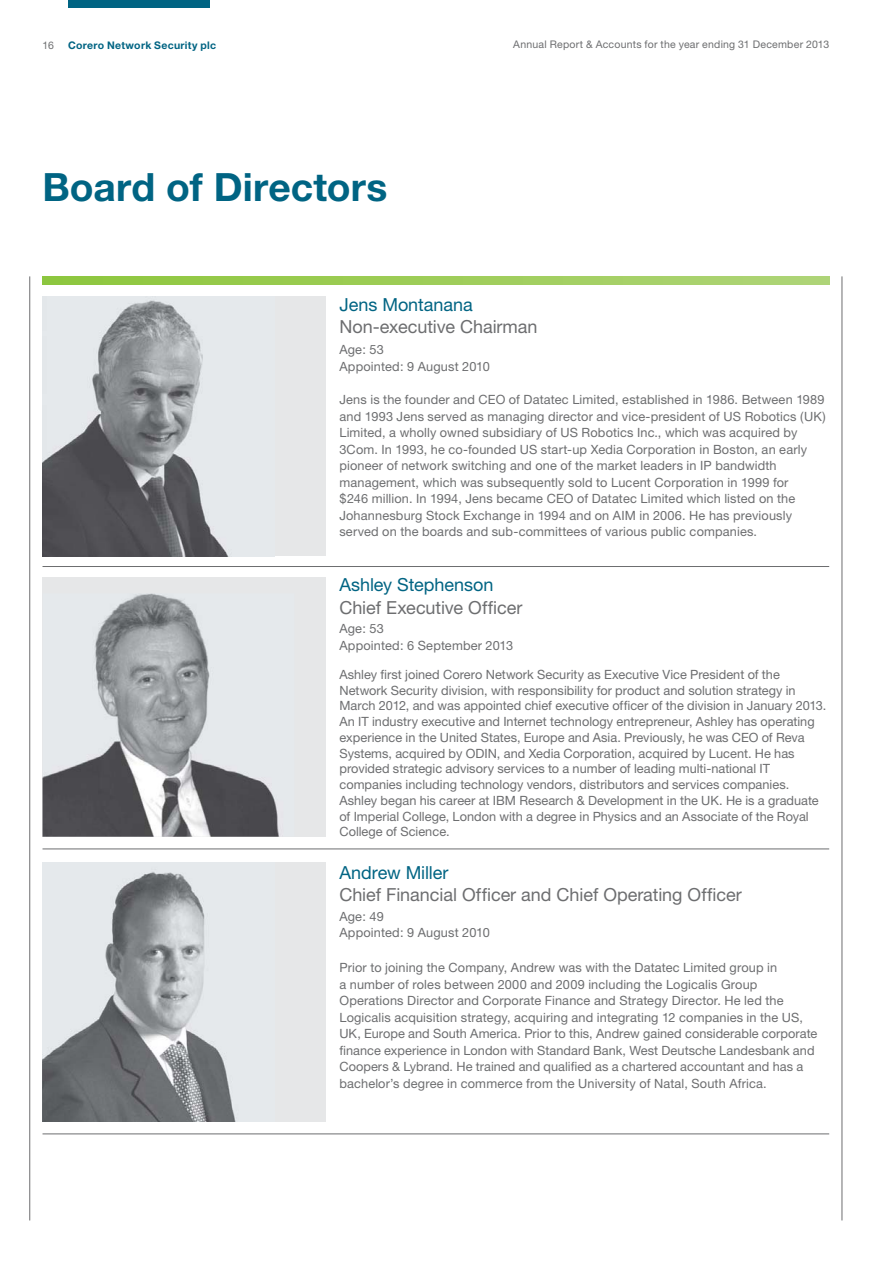
<style>
.page{position:relative;width:893px;height:1263px;background:#fff}
.page>*{position:absolute;margin:0;border:0;box-sizing:border-box;transform-origin:0 0}
.t1{font:700 39px "Helvetica Neue";letter-spacing:.005em;color:#006483}
.t2{font:18px "Helvetica Neue";color:#6d6e70}
.t3{font:18px "Helvetica Neue";color:#006483}
.t4{font:12.75px/16.5px "Helvetica Neue";letter-spacing:.005em;color:#6d6e70}
.t5{font:10.5px "Helvetica Neue";letter-spacing:.02em;color:#6d6e70}
.t6{font:700 10.5px "Helvetica Neue";letter-spacing:.025em;color:#006483}
</style>
<div class="page">
<div style="left:68px;top:0;width:142px;height:8px;background:#006483"></div>
<hr style="left:29px;top:276px;width:1px;height:944px;background:#6d6e70">
<hr style="left:842px;top:276px;width:1px;height:944px;background:#6d6e70">
<div style="left:43px;top:297px;width:283px;height:259px;background:#e6e7e8"></div>
<img style="left:43px;top:300px;width:185px;height:256px">
<svg style="left:43px;top:276px;width:786px;height:8px;background:#9dcd59"></svg>
<div style="left:43px;top:577px;width:283px;height:260px;background:#e6e7e8"></div>
<img style="left:43px;top:593px;width:236px;height:244px">
<hr style="left:43px;top:566px;width:786px;height:1px;background:#6d6e70">
<hr style="left:43px;top:848px;width:786px;height:1px;background:#6d6e70">
<div style="left:43px;top:862px;width:283px;height:259px;background:#e6e7e8"></div>
<img style="left:43px;top:872px;width:193px;height:249px">
<hr style="left:43px;top:1133px;width:786px;height:1px;background:#6d6e70">
<p class="t5" style="left:43px;top:41px;width:13px">16</p>
<p class="t6" style="left:68px;top:41px;width:150px">Corero Network Security plc</p>
<p class="t5" style="left:513px;top:41px;width:317px">Annual Report &amp; Accounts for the year ending 31 December 2013</p>
<h1 class="t1" style="left:43px;top:173px;width:346px">Board of Directors</h1>
<h2 class="t3" style="left:339px;top:298px;width:135px">Jens Montanana</h2>
<h2 class="t2" style="left:339px;top:320px;width:200px">Non-executive Chairman</h2>
<p class="t4" style="left:339px;top:343px;width:152px">Age: 53<br>Appointed: 9 August 2010</p>
<p class="t4" style="left:339px;top:393px;width:488px">Jens is the founder and CEO of Datatec Limited, established in 1986. Between 1989 and 1993 Jens served as managing director and vice-president of US Robotics (UK)<br>Limited, a wholly owned subsidiary of US Robotics Inc., which was acquired by 3Com. In 1993, he co-founded US start-up Xedia Corporation in Boston, an early pioneer of network switching and one of the market leaders in IP bandwidth management, which was subsequently sold to Lucent Corporation in 1999 for<br>$246 million. In 1994, Jens became CEO of Datatec Limited which listed on the Johannesburg Stock Exchange in 1994 and on AIM in 2006. He has previously served on the boards and sub-committees of various public companies.</p>
<h2 class="t3" style="left:339px;top:578px;width:156px">Ashley Stephenson</h2>
<h2 class="t2" style="left:339px;top:601px;width:184px">Chief Executive Officer</h2>
<p class="t4" style="left:339px;top:622px;width:175px">Age: 53<br>Appointed: 6 September 2013</p>
<p class="t4" style="left:339px;top:668px;width:488px;line-height:15.8px">Ashley first joined Corero Network Security as Executive Vice President of the Network Security division, with responsibility for product and solution strategy in March 2012, and was appointed chief executive officer of the division in January 2013.<br>An IT industry executive and Internet technology entrepreneur, Ashley has operating experience in the United States, Europe and Asia. Previously, he was CEO of Reva Systems, acquired by ODIN, and Xedia Corporation, acquired by Lucent. He has provided strategic advisory services to a number of leading multi-national IT companies including technology vendors, distributors and services companies.<br>Ashley began his career at IBM Research &amp; Development in the UK. He is a graduate of Imperial College, London with a degree in Physics and an Associate of the Royal College of Science.</p>
<h2 class="t3" style="left:339px;top:866px;width:111px">Andrew Miller</h2>
<h2 class="t2" style="left:339px;top:888px;width:404px">Chief Financial Officer and Chief Operating Officer</h2>
<p class="t4" style="left:339px;top:909px;width:152px">Age: 49<br>Appointed: 9 August 2010</p>
<p class="t4" style="left:339px;top:960px;width:479px">Prior to joining the Company, Andrew was with the Datatec Limited group in<br>a number of roles between 2000 and 2009 including the Logicalis Group Operations Director and Corporate Finance and Strategy Director. He led the Logicalis acquisition strategy, acquiring and integrating 12 companies in the US, UK, Europe and South America. Prior to this, Andrew gained considerable corporate finance experience in London with Standard Bank, West Deutsche Landesbank and Coopers &amp; Lybrand. He trained and qualified as a chartered accountant and has a bachelor’s degree in commerce from the University of Natal, South Africa.</p>
</div>
